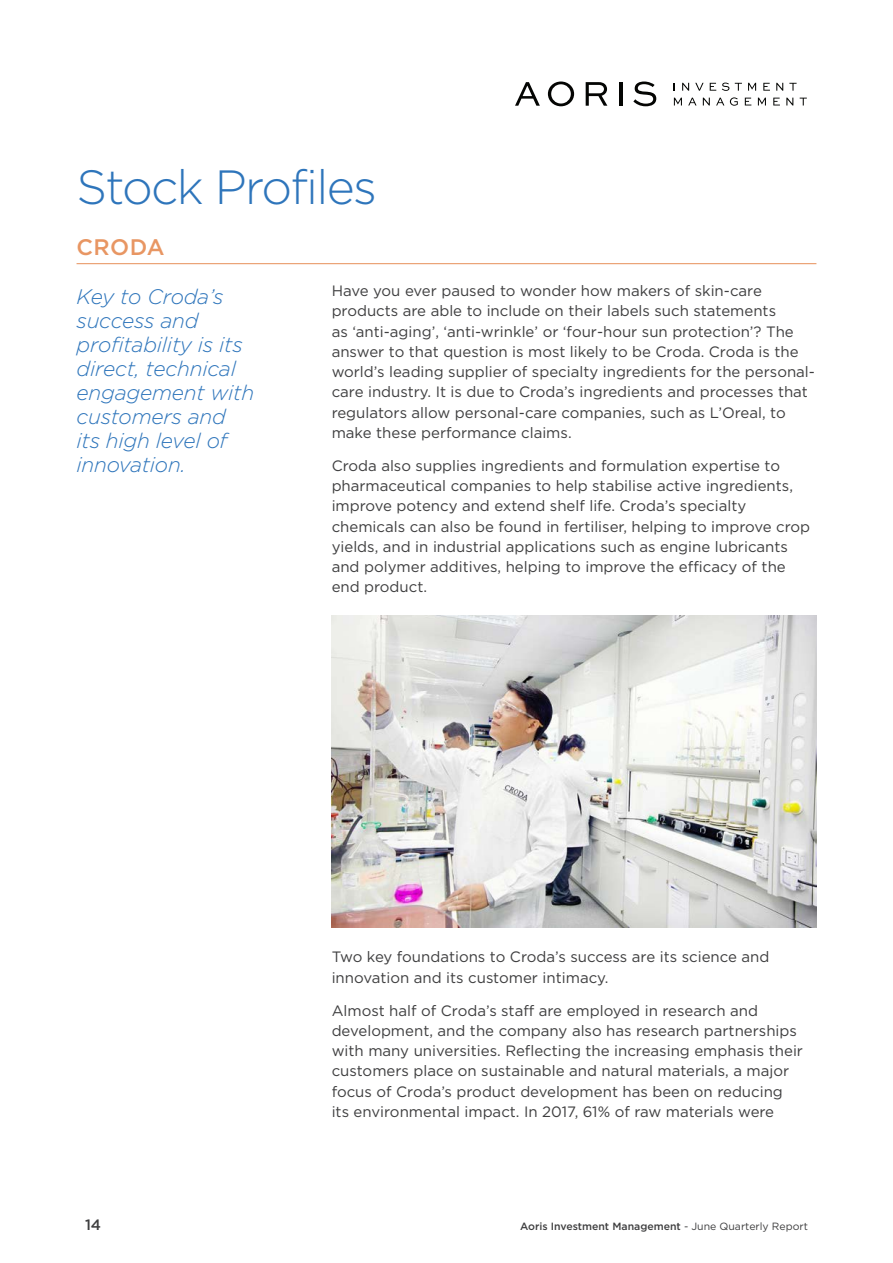
<style>
.page{position:relative;width:893px;height:1263px;background:#fff}
.page>*{position:absolute;margin:0;border:0;box-sizing:border-box;transform-origin:0 0}
.Heading{font:300 48px "Gotham";letter-spacing:-.035em;color:#2e75bb}
.Heading_2{font:500 22.5px "Gotham";letter-spacing:.02em;color:#e89663}
.Pullout{font:italic 300 21px/24px "Gotham";letter-spacing:-.01em;color:#2e75bb}
.t1{font:15px/20.2px "Gotham";color:#3e3e3f}
.t2{font:500 15px "Gotham";color:#3e3e3f}
.t3{font:500 10.5px "Gotham";color:#3e3e3f}
.s1{font-weight:400}
</style>
<div class="page">
<svg style="left:682px;top:83px;width:7px;height:8px"></svg>
<svg style="left:695px;top:83px;width:9px;height:8px"></svg>
<svg style="left:710px;top:83px;width:6px;height:8px"></svg>
<svg style="left:722px;top:83px;width:7px;height:8px"></svg>
<svg style="left:735px;top:83px;width:7px;height:8px"></svg>
<svg style="left:748px;top:83px;width:8px;height:8px"></svg>
<svg style="left:763px;top:83px;width:7px;height:8px"></svg>
<svg style="left:776px;top:83px;width:7px;height:8px"></svg>
<svg style="left:789px;top:83px;width:8px;height:8px"></svg>
<svg style="left:674px;top:98px;width:8px;height:7px"></svg>
<svg style="left:688px;top:98px;width:8px;height:7px"></svg>
<svg style="left:703px;top:98px;width:7px;height:7px"></svg>
<svg style="left:716px;top:98px;width:8px;height:7px"></svg>
<svg style="left:730px;top:97px;width:8px;height:9px"></svg>
<svg style="left:745px;top:98px;width:6px;height:7px"></svg>
<svg style="left:758px;top:98px;width:8px;height:7px"></svg>
<svg style="left:773px;top:98px;width:7px;height:7px"></svg>
<svg style="left:786px;top:98px;width:7px;height:7px"></svg>
<svg style="left:800px;top:98px;width:7px;height:7px"></svg>
<svg style="left:515px;top:82px;width:25px;height:24px"></svg>
<svg style="left:548px;top:82px;width:26px;height:24px"></svg>
<svg style="left:586px;top:82px;width:21px;height:24px"></svg>
<hr style="left:619px;top:82px;width:3px;height:24px;background:#040503">
<svg style="left:633px;top:82px;width:23px;height:24px"></svg>
<hr style="left:77px;top:263px;width:739px;height:1px;background:#e89663">
<img style="left:332px;top:615px;width:484px;height:313px">
<p class="Heading" style="left:77px;top:161px;width:302px">Stock Profiles</p>
<p class="Heading_2" style="left:77px;top:234px;width:90px">CRODA</p>
<p class="Pullout" style="left:77px;top:284px;width:179px">Key to Croda’s success and profitability is its direct, technical engagement with customers and its high level of innovation.</p>
<p class="t1" style="left:332px;top:280px;width:485px">Have you ever paused to wonder how makers of skin-care products are able to include on their labels such statements<br>as ‘anti-aging’, ‘anti-wrinkle’ or ‘four-hour sun protection’? The answer to that question is most likely to be Croda. Croda is the world’s leading supplier of specialty ingredients for the personal&shy;care industry. It is due to Croda’s ingredients and processes that regulators allow personal-care companies, such as L’Oreal, to make these performance claims.</p>
<p class="t1" style="left:332px;top:455px;width:480px">Croda also supplies ingredients and formulation expertise to pharmaceutical companies to help stabilise active ingredients, improve potency and extend shelf life. Croda’s specialty chemicals can also be found in fertiliser, helping to improve crop yields, and in industrial applications such as engine lubricants and polymer additives, helping to improve the efficacy of the end product.</p>
<p class="t1" style="left:332px;top:946px;width:439px">Two key foundations to Croda’s success are its science and innovation and its customer intimacy.</p>
<p class="t1" style="left:332px;top:1000px;width:473px">Almost half of Croda’s staff are employed in research and development, and the company also has research partnerships with many universities. Reflecting the increasing emphasis their customers place on sustainable and natural materials, a major focus of Croda’s product development has been on reducing its environmental impact. In 2017, 61% of raw materials were</p>
<p class="t2" style="left:85px;top:1216px;width:18px">14</p>
<p class="t3" style="left:520px;top:1220px;width:289px">Aoris Investment Management <span class="s1">- June Quarterly Report</span></p>
</div>
